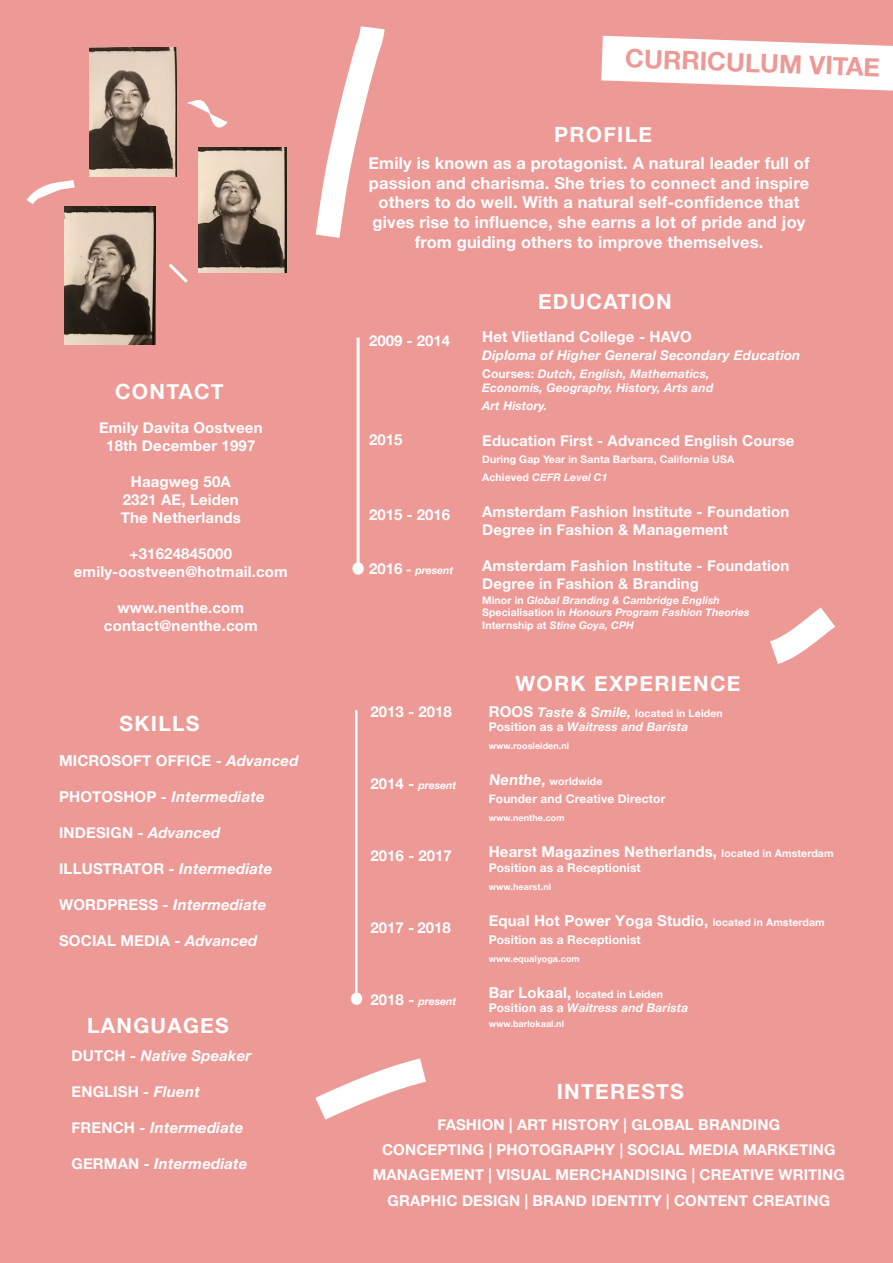
<style>
.page{position:relative;width:893px;height:1263px;background:#ed9996}
.page>*{position:absolute;margin:0;border:0;box-sizing:border-box;transform-origin:0 0}
.t1{font:700 25.5px "Helvetica Neue";color:#ed9996}
.t2{font:700 21px "Helvetica Neue";letter-spacing:.06em;color:#fff}
.t3{font:700 16.5px/19.8px "Helvetica Neue";letter-spacing:.01em;color:#fff;text-align:center}
.t4{font:700 15px/18px "Helvetica Neue";letter-spacing:.01em;color:#fff}
.t5{font:italic 700 15px "Helvetica Neue";letter-spacing:.01em;color:#fff}
.t6{font:italic 700 13.5px "Helvetica Neue";letter-spacing:.01em;color:#fff}
.t7{font:italic 700 12px "Helvetica Neue";letter-spacing:.01em;color:#fff}
.t8{font:700 12px "Helvetica Neue";letter-spacing:.01em;color:#fff}
.t9{font:italic 700 10.5px "Helvetica Neue";letter-spacing:.01em;color:#fff}
.t10{font:700 10.5px "Helvetica Neue";letter-spacing:.01em;color:#fff}
.t11{font:700 9px "Helvetica Neue";letter-spacing:.01em;color:#fff}
.s1{font-style:italic}
.s2{font-style:normal}
.s3{font-style:normal;font-size:15px}
.s4{font-style:normal;font-size:13.5px}
.s5{font-size:15px}
.s6{font-style:italic;font-size:13.5px}
.s7{font-size:10.5px}
</style>
<div class="page">
<svg style="left:315px;top:26px;width:70px;height:212px"></svg>
<svg style="left:315px;top:1058px;width:111px;height:62px"></svg>
<svg style="left:770px;top:607px;width:65px;height:57px"></svg>
<hr style="left:357px;top:338px;width:3px;height:233px;background:#fff">
<div style="left:353px;top:563px;width:10px;height:11px;background:#fff;border-radius:50%"></div>
<div style="left:352px;top:562px;width:12px;height:13px;border:2px solid #fff;border-radius:50%"></div>
<hr style="left:355px;top:710px;width:3px;height:282px;background:#fff">
<div style="left:352px;top:993px;width:9px;height:11px;background:#fff;border-radius:50%"></div>
<div style="left:351px;top:992px;width:11px;height:13px;border:2px solid #fff;border-radius:50%"></div>
<img style="left:198px;top:147px;width:88px;height:125px">
<img style="left:90px;top:47px;width:87px;height:130px">
<svg style="left:601px;top:36px;width:292px;height:55px"></svg>
<img style="left:64px;top:207px;width:92px;height:137px">
<svg style="left:187px;top:100px;width:41px;height:28px"></svg>
<svg style="left:27px;top:180px;width:56px;height:32px"></svg>
<svg style="left:143px;top:238px;width:70px;height:70px"></svg>
<p class="t2" style="left:115px;top:375px;width:110px">CONTACT</p>
<p class="t4" style="left:99px;top:419px;width:165px">Emily Davita Oostveen</p>
<p class="t4" style="left:106px;top:437px;width:151px">18th December 1997</p>
<p class="t4" style="left:131px;top:473px;width:102px">Haagweg 50A</p>
<p class="t4" style="left:123px;top:491px;width:118px">2321 AE, Leiden</p>
<p class="t4" style="left:121px;top:509px;width:121px">The Netherlands</p>
<p class="t4" style="left:130px;top:545px;width:104px">+31624845000</p>
<p class="t4" style="left:74px;top:563px;width:215px">emily-oostveen@hotmail.com</p>
<p class="t4" style="left:117px;top:599px;width:128px">www.nenthe.com</p>
<p class="t4" style="left:104px;top:617px;width:155px">contact@nenthe.com</p>
<p class="t2" style="left:120px;top:707px;width:81px">SKILLS</p>
<p class="t4" style="left:59px;top:752px;width:241px">MICROSOFT OFFICE - <span class="s1">Advanced</span></p>
<p class="t5" style="left:59px;top:785px;width:207px"><span class="s2">PHOTOSHOP -</span> Intermediate</p>
<p class="t4" style="left:59px;top:824px;width:163px">INDESIGN - <span class="s1">Advanced</span></p>
<p class="t4" style="left:59px;top:860px;width:215px">ILLUSTRATOR - <span class="s1">Intermediate</span></p>
<p class="t5" style="left:59px;top:893px;width:209px"><span class="s2">WORDPRESS -</span> Intermediate</p>
<p class="t4" style="left:59px;top:932px;width:200px">SOCIAL MEDIA - <span class="s1">Advanced</span></p>
<p class="t2" style="left:87px;top:1009px;width:143px">LANGUAGES</p>
<p class="t5" style="left:72px;top:1044px;width:181px"><span class="s2">DUTCH</span> - Native Speaker</p>
<p class="t4" style="left:72px;top:1083px;width:130px">ENGLISH <span class="s1">- Fluent</span></p>
<p class="t5" style="left:72px;top:1116px;width:173px"><span class="s2">FRENCH</span> - Intermediate</p>
<p class="t5" style="left:72px;top:1152px;width:178px"><span class="s2">GERMAN</span> - Intermediate</p>
<p class="t1" style="left:626px;top:38px;width:256px;rotate:2deg">CURRICULUM VITAE</p>
<p class="t2" style="left:554px;top:118px;width:99px">PROFILE</p>
<p class="t3" style="left:368px;top:153px;width:443px">Emily is known as a protagonist. A natural leader full of passion and charisma. She tries to connect and inspire others to do well. With a natural self-confidence that gives rise to influence, she earns a lot of pride and joy from guiding others to improve themselves.</p>
<p class="t4" style="left:369px;top:332px;width:83px">2009 - 2014</p>
<p class="t4" style="left:369px;top:431px;width:35px">2015</p>
<p class="t4" style="left:369px;top:506px;width:83px">2015 - 2016</p>
<p class="t9" style="left:369px;top:562px;width:86px"><span class="s3">2016</span> <span class="s4">-</span> present</p>
<p class="t4" style="left:371px;top:703px;width:83px">2013 - 2018</p>
<p class="t9" style="left:371px;top:777px;width:87px"><span class="s3">2014 -</span> present</p>
<p class="t4" style="left:371px;top:847px;width:83px">2016 - 2017</p>
<p class="t4" style="left:371px;top:919px;width:82px">2017 - 2018</p>
<p class="t9" style="left:371px;top:993px;width:87px"><span class="s3">2018 -</span> present</p>
<p class="t2" style="left:538px;top:285px;width:135px">EDUCATION</p>
<p class="t4" style="left:482px;top:328px;width:211px">Het Vlietland College - HAVO</p>
<p class="t6" style="left:482px;top:344px;width:320px">Diploma of Higher General Secondary Education</p>
<p class="t7" style="left:482px;top:364px;width:229px"><span class="s2">Courses:</span> Dutch, English, Mathematics,</p>
<p class="t7" style="left:482px;top:379px;width:233px">Economis, Geography, History, Arts and</p>
<p class="t7" style="left:482px;top:397px;width:67px">Art History.</p>
<p class="t4" style="left:482px;top:432px;width:314px">Education First - Advanced English Course</p>
<p class="t10" style="left:482px;top:451px;width:254px">During Gap Year in Santa Barbara, California USA</p>
<p class="t9" style="left:482px;top:469px;width:127px"><span class="s2">Achieved</span> CEFR Level C1</p>
<p class="t4" style="left:482px;top:503px;width:309px">Amsterdam Fashion Institute - Foundation<br>Degree in Fashion &amp; Management</p>
<p class="t4" style="left:482px;top:557px;width:309px">Amsterdam Fashion Institute - Foundation<br>Degree in Fashion &amp; Branding</p>
<p class="t9" style="left:482px;top:592px;width:239px"><span class="s2">Minor in</span> Global Branding &amp; Cambridge English</p>
<p class="t9" style="left:482px;top:604px;width:269px"><span class="s2">Specialisation in</span> Honours Program Fashion Theories</p>
<p class="t9" style="left:482px;top:617px;width:153px"><span class="s2">Internship at</span> Stine Goya, CPH</p>
<p class="t2" style="left:515px;top:667px;width:226px">WORK EXPERIENCE</p>
<p class="t10" style="left:489px;top:705px;width:235px"><span class="s5">ROOS</span> <span class="s6">Taste &amp; Smile,</span> located in Leiden</p>
<p class="t7" style="left:489px;top:718px;width:201px"><span class="s2">Position as a</span> Waitress and Barista</p>
<p class="t11" style="left:489px;top:739px;width:82px">www.roosleiden.nl</p>
<p class="t10" style="left:489px;top:773px;width:115px"><span class="s5">Nenthe,</span> worldwide</p>
<p class="t8" style="left:489px;top:790px;width:178px">Founder and Creative Director</p>
<p class="t11" style="left:489px;top:811px;width:77px">www.nenthe.com</p>
<p class="t4" style="left:489px;top:843px;width:346px">Hearst Magazines Netherlands, <span class="s7">located in Amsterdam</span></p>
<p class="t8" style="left:489px;top:858px;width:154px">Position as a Receptionist</p>
<p class="t11" style="left:489px;top:879px;width:64px">www.hearst.nl</p>
<p class="t4" style="left:489px;top:912px;width:338px">Equal Hot Power Yoga Studio, <span class="s7">located in Amsterdam</span></p>
<p class="t8" style="left:489px;top:930px;width:154px">Position as a Receptionist</p>
<p class="t11" style="left:489px;top:951px;width:93px">www.equalyoga.com</p>
<p class="t10" style="left:489px;top:986px;width:176px"><span class="s5">Bar Lokaal,</span> located in Leiden</p>
<p class="t7" style="left:489px;top:998px;width:201px"><span class="s2">Position as a</span> Waitress and Barista</p>
<p class="t11" style="left:489px;top:1016px;width:77px">www.barlokaal.nl</p>
<p class="t2" style="left:557px;top:1075px;width:129px">INTERESTS</p>
<p class="t4" style="left:437px;top:1116px;width:344px">FASHION | ART HISTORY | GLOBAL BRANDING</p>
<p class="t4" style="left:382px;top:1141px;width:455px">CONCEPTING | PHOTOGRAPHY | SOCIAL MEDIA MARKETING</p>
<p class="t4" style="left:373px;top:1166px;width:474px">MANAGEMENT | VISUAL MERCHANDISING | CREATIVE WRITING</p>
<p class="t4" style="left:387px;top:1192px;width:444px">GRAPHIC DESIGN | BRAND IDENTITY | CONTENT CREATING</p>
</div>
